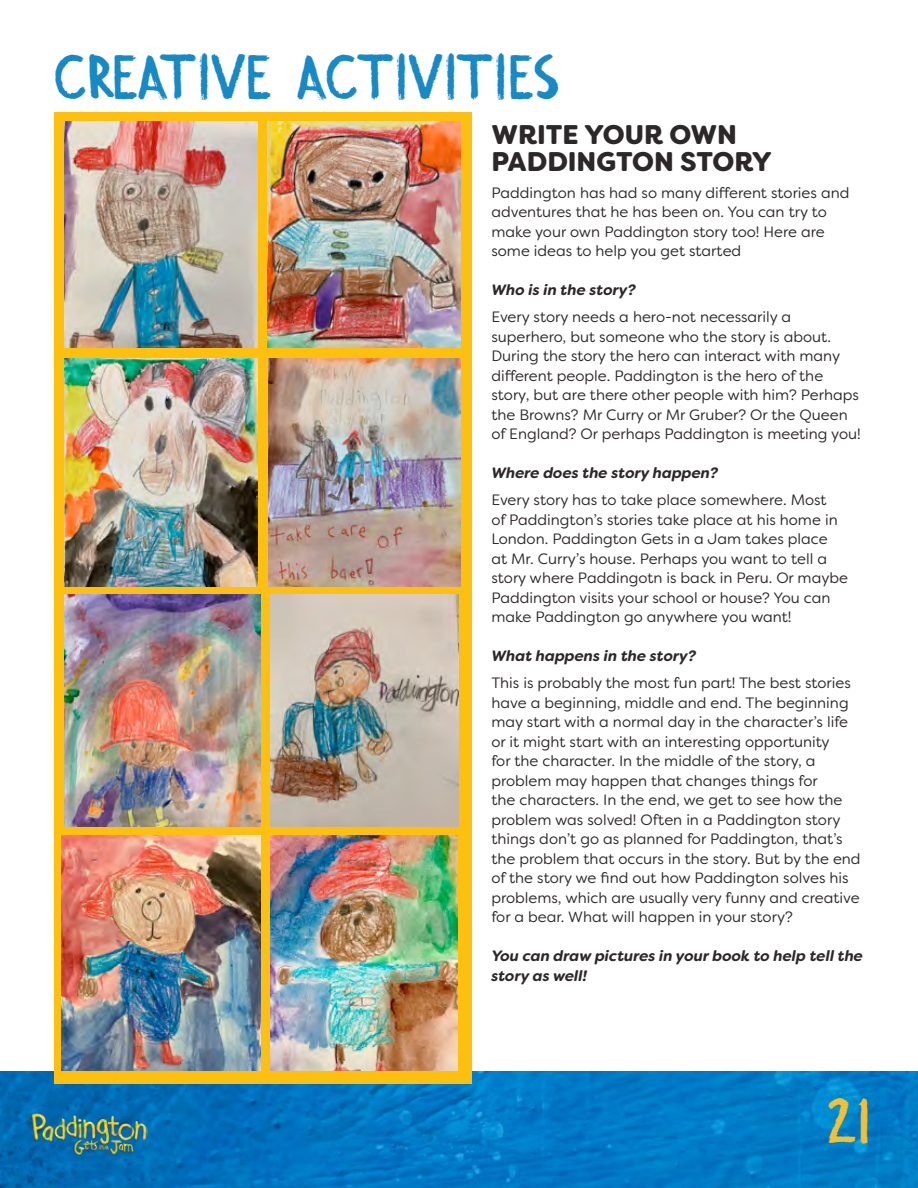
<style>
.page{position:relative;width:918px;height:1188px;background:#fff}
.page>*{position:absolute;margin:0;border:0;box-sizing:border-box;transform-origin:0 0}
.t1{font:45px "Storyboard";color:#1789c5}
.t2{font:45px "Storyboard";color:#f4bf34}
.t3{font:900 27px/27px "Filson Soft";color:#2c2728}
.t4{font:15px/19.5px "Filson Soft";color:#2c2728}
.t5{font:italic 700 15px/19.5px "Filson Soft";color:#2c2728}
</style>
<div class="page">
<img style="left:0;top:1071px;width:918px;height:117px">
<img style="left:31px;top:1112px;width:116px;height:44px">
<div style="left:54px;top:112px;width:418px;height:972px;background:#fec00f"></div>
<img style="left:268px;top:358px;width:193px;height:229px">
<img style="left:270px;top:835px;width:187px;height:236px">
<img style="left:61px;top:835px;width:200px;height:236px">
<img style="left:65px;top:594px;width:196px;height:232px">
<img style="left:65px;top:359px;width:193px;height:228px">
<img style="left:268px;top:121px;width:192px;height:226px">
<img style="left:64px;top:121px;width:193px;height:226px">
<img style="left:270px;top:594px;width:189px;height:232px">
<h1 class="t1" style="left:54px;top:57px;width:507px">CREATIVE ACTIVITIES</h1>
<h2 class="t3" style="left:491px;top:121px;width:282px">WRITE YOUR OWN<br>PADDINGTON STORY</h2>
<p class="t4" style="left:491px;top:183px;width:360px">Paddington has had so many different stories and adventures that he has been on. You can try to make your own Paddington story too! Here are some ideas to help you get started</p>
<p class="t5" style="left:491px;top:280px;width:146px">Who is in the story?</p>
<p class="t4" style="left:491px;top:307px;width:371px">Every story needs a hero-not necessarily a superhero, but someone who the story is about.<br>During the story the hero can interact with many different people. Paddington is the hero of the story, but are there other people with him? Perhaps the Browns? Mr Curry or Mr Gruber? Or the Queen of England? Or perhaps Paddington is meeting you!</p>
<p class="t5" style="left:491px;top:463px;width:228px">Where does the story happen?</p>
<p class="t4" style="left:491px;top:490px;width:358px">Every story has to take place somewhere. Most<br>of Paddington’s stories take place at his home in London. Paddington Gets in a Jam takes place<br>at Mr. Curry’s house. Perhaps you want to tell a story where Paddingotn is back in Peru. Or maybe Paddington visits your school or house? You can make Paddington go anywhere you want!</p>
<p class="t5" style="left:491px;top:646px;width:206px">What happens in the story?</p>
<p class="t4" style="left:491px;top:673px;width:371px">This is probably the most fun part! The best stories have a beginning, middle and end. The beginning may start with a normal day in the character’s life or it might start with an interesting opportunity<br>for the character. In the middle of the story, a problem may happen that changes things for<br>the characters. In the end, we get to see how the problem was solved! Often in a Paddington story things don’t go as planned for Paddington, that’s the problem that occurs in the story. But by the end of the story we find out how Paddington solves his problems, which are usually very funny and creative for a bear. What will happen in your story?</p>
<p class="t5" style="left:491px;top:946px;width:373px">You can draw pictures in your book to help tell the story as well!</p>
<h1 class="t2" style="left:828px;top:1101px;width:47px">21</h1>
</div>
